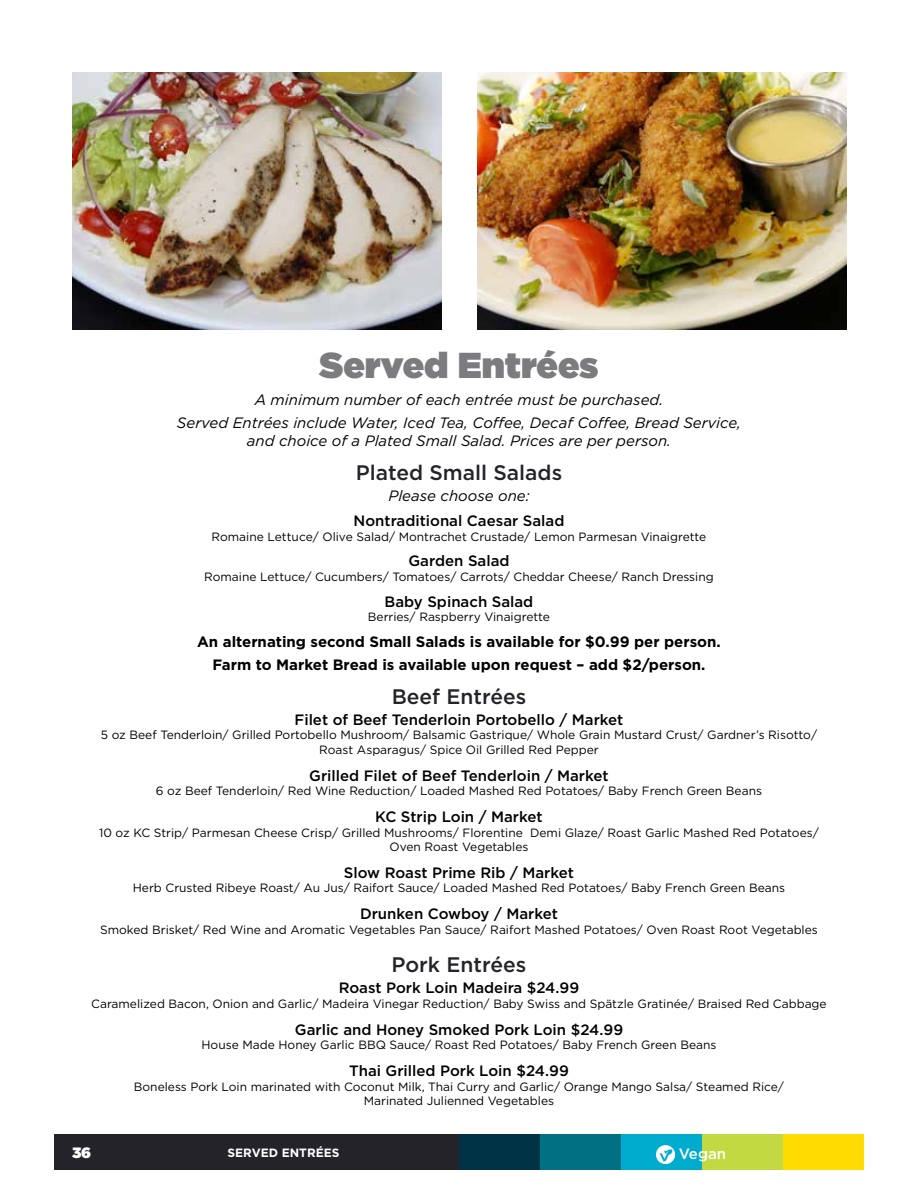
<style>
.page{position:relative;width:918px;height:1188px;background:#fff}
.page>*{position:absolute;margin:0;border:0;box-sizing:border-box;transform-origin:0 0}
.t1{font:900 36px "Gotham";color:#7c7b80}
.t2{font:500 21px "Gotham";color:#232329}
.t3{font:500 15px "Gotham";color:#000}
.t4{font:italic 15px/18px "Gotham";color:#000;text-align:center}
.t5{font:700 15px "Gotham";color:#000}
.t6{font:500 15px "Gotham";color:#fff}
.t7{font:900 15px "Gotham";color:#fff}
.t8{font:12px/14.4px "Gotham";color:#000;text-align:center}
.t9{font:700 12px "Gotham";color:#fff}
</style>
<div class="page">
<div style="left:459px;top:1134px;width:81px;height:36px;background:#003346"></div>
<div style="left:540px;top:1134px;width:81px;height:36px;background:#007083"></div>
<div style="left:621px;top:1134px;width:81px;height:36px;background:#00accd"></div>
<div style="left:702px;top:1134px;width:81px;height:36px;background:#c3d941"></div>
<div style="left:783px;top:1134px;width:81px;height:36px;background:#ffda00"></div>
<div style="left:54px;top:1134px;width:405px;height:36px;background:#232329"></div>
<img style="left:656px;top:1146px;width:18px;height:18px">
<img style="left:72px;top:72px;width:369px;height:258px">
<img style="left:477px;top:72px;width:369px;height:258px">
<h2 class="t1" style="left:319px;top:339px;width:281px">Served Entrées</h2>
<p class="t4" style="left:255px;top:390px;width:410px">A minimum number of each entrée must be purchased.</p>
<p class="t4" style="left:177px;top:413px;width:566px">Served Entrées include Water, Iced Tea, Coffee, Decaf Coffee, Bread Service, and choice of a Plated Small Salad. Prices are per person.</p>
<p class="t2" style="left:356px;top:459px;width:208px">Plated Small Salads</p>
<p class="t4" style="left:388px;top:486px;width:143px">Please choose one:</p>
<p class="t3" style="left:354px;top:510px;width:212px">Nontraditional Caesar Salad</p>
<p class="t8" style="left:212px;top:529px;width:496px">Romaine Lettuce/ Olive Salad/ Montrachet Crustade/ Lemon Parmesan Vinaigrette</p>
<p class="t3" style="left:408px;top:551px;width:103px">Garden Salad</p>
<p class="t8" style="left:204px;top:569px;width:511px">Romaine Lettuce/ Cucumbers/ Tomatoes/ Carrots/ Cheddar Cheese/ Ranch Dressing</p>
<p class="t3" style="left:385px;top:592px;width:150px">Baby Spinach Salad</p>
<p class="t8" style="left:368px;top:609px;width:184px">Berries/ Raspberry Vinaigrette</p>
<p class="t5" style="left:197px;top:632px;width:525px">An alternating second Small Salads is available for $0.99 per person.</p>
<p class="t5" style="left:212px;top:655px;width:495px">Farm to Market Bread is available upon request – add $2/person.</p>
<h3 class="t2" style="left:392px;top:683px;width:136px">Beef Entrées</h3>
<p class="t3" style="left:295px;top:710px;width:330px">Filet of Beef Tenderloin Portobello / Market</p>
<p class="t8" style="left:101px;top:728px;width:718px">5 oz Beef Tenderloin/ Grilled Portobello Mushroom/ Balsamic Gastrique/ Whole Grain Mustard Crust/ Gardner’s Risotto/<br>Roast Asparagus/ Spice Oil Grilled Red Pepper</p>
<p class="t3" style="left:309px;top:766px;width:301px">Grilled Filet of Beef Tenderloin / Market</p>
<p class="t8" style="left:156px;top:783px;width:608px">6 oz Beef Tenderloin/ Red Wine Reduction/ Loaded Mashed Red Potatoes/ Baby French Green Beans</p>
<p class="t3" style="left:375px;top:807px;width:169px">KC Strip Loin / Market</p>
<p class="t8" style="left:99px;top:825px;width:721px">10 oz KC Strip/ Parmesan Cheese Crisp/ Grilled Mushrooms/ Florentine Demi Glaze/ Roast Garlic Mashed Red Potatoes/<br>Oven Roast Vegetables</p>
<p class="t3" style="left:344px;top:863px;width:232px">Slow Roast Prime Rib / Market</p>
<p class="t8" style="left:133px;top:881px;width:654px">Herb Crusted Ribeye Roast/ Au Jus/ Raifort Sauce/ Loaded Mashed Red Potatoes/ Baby French Green Beans</p>
<p class="t3" style="left:360px;top:904px;width:199px">Drunken Cowboy / Market</p>
<p class="t8" style="left:100px;top:922px;width:719px">Smoked Brisket/ Red Wine and Aromatic Vegetables Pan Sauce/ Raifort Mashed Potatoes/ Oven Roast Root Vegetables</p>
<h3 class="t2" style="left:392px;top:951px;width:136px">Pork Entrées</h3>
<p class="t3" style="left:339px;top:978px;width:242px">Roast Pork Loin Madeira $24.99</p>
<p class="t8" style="left:91px;top:996px;width:737px">Caramelized Bacon, Onion and Garlic/ Madeira Vinegar Reduction/ Baby Swiss and Spätzle Gratinée/ Braised Red Cabbage</p>
<p class="t3" style="left:295px;top:1020px;width:330px">Garlic and Honey Smoked Pork Loin $24.99</p>
<p class="t8" style="left:202px;top:1038px;width:516px">House Made Honey Garlic BBQ Sauce/ Roast Red Potatoes/ Baby French Green Beans</p>
<p class="t3" style="left:349px;top:1061px;width:221px">Thai Grilled Pork Loin $24.99</p>
<p class="t8" style="left:134px;top:1079px;width:652px">Boneless Pork Loin marinated with Coconut Milk, Thai Curry and Garlic/ Orange Mango Salsa/ Steamed Rice/<br>Marinated Julienned Vegetables</p>
<p class="t9" style="left:228px;top:1145px;width:113px">SERVED ENTRÉES</p>
<p class="t6" style="left:679px;top:1144px;width:49px">Vegan</p>
<p class="t7" style="left:72px;top:1142px;width:21px">36</p>
</div>
